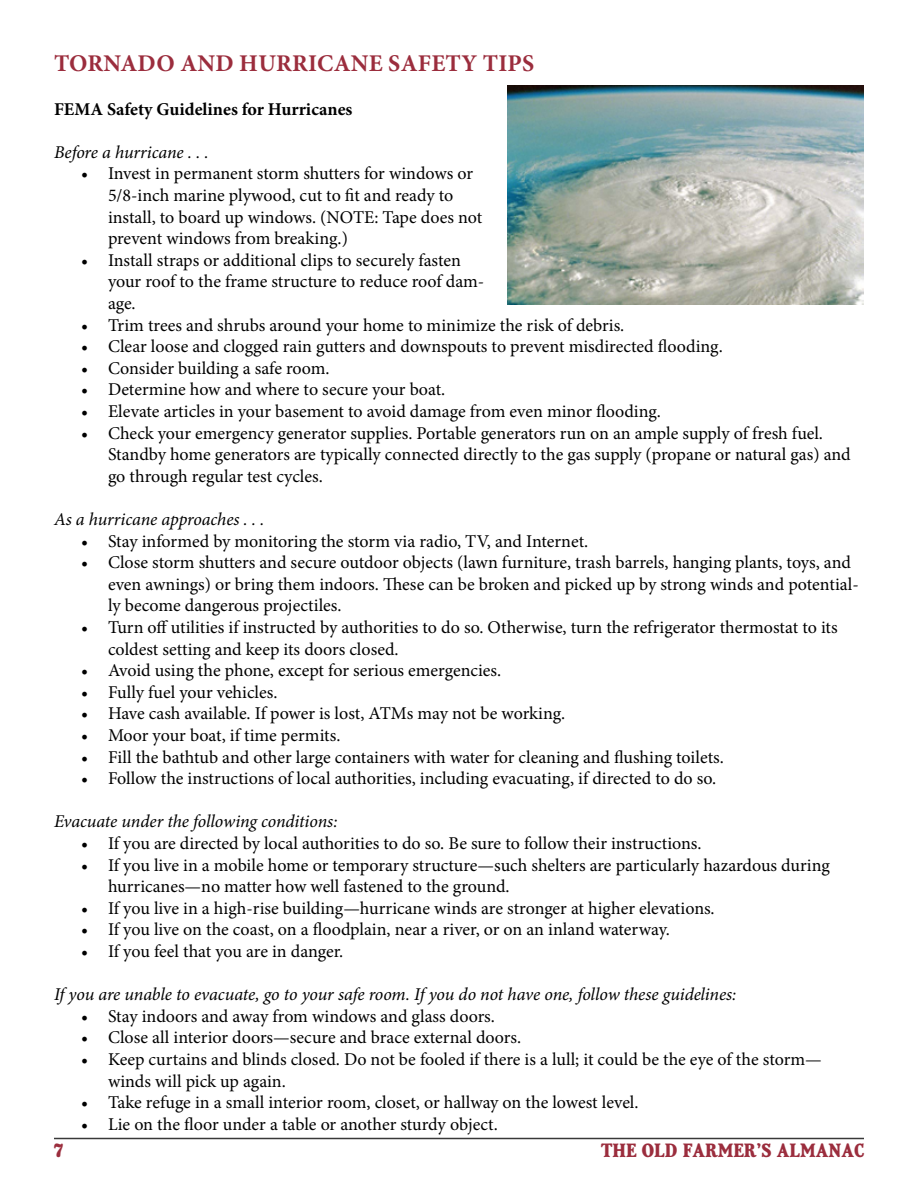
<style>
.page{position:relative;width:918px;height:1188px;background:#fff}
.page>*{position:absolute;margin:0;border:0;box-sizing:border-box;transform-origin:0 0}
.t1{font:700 24px "Minion Pro";letter-spacing:.01em;color:#9b2d3d}
.t2{font:18px/21.6px "Minion Pro";letter-spacing:-.005em;color:#000}
.t3{font:italic 18px "Minion Pro";letter-spacing:-.01em;color:#000}
.t4{font:700 18px "Minion Pro";color:#000}
.t5{font:700 18px "OFA Deck";color:#9b2d3d}
</style>
<div class="page">
<hr style="left:54px;top:1138px;width:810px;height:1px;background:#393939">
<img style="left:508px;top:85px;width:355px;height:219px">
<h1 class="t1" style="left:54px;top:47px;width:482px">TORNADO AND HURRICANE SAFETY TIPS</h1>
<p class="t4" style="left:54px;top:96px;width:300px">FEMA Safety Guidelines for Hurricanes</p>
<p class="t3" style="left:54px;top:140px;width:156px">Before a hurricane . . .</p>
<p class="t2" style="left:108px;top:163px;width:376px;text-indent:-27px">• Invest in permanent storm shutters for windows or 5/8-inch marine plywood, cut to fit and ready to install, to board up windows. (NOTE: Tape does not prevent windows from breaking.)</p>
<p class="t2" style="left:108px;top:249px;width:378px;text-indent:-27px">• Install straps or additional clips to securely fasten your roof to the frame structure to reduce roof dam&shy;age.</p>
<p class="t2" style="left:81px;top:314px;width:545px">• Trim trees and shrubs around your home to minimize the risk of debris.</p>
<p class="t2" style="left:81px;top:336px;width:643px">• Clear loose and clogged rain gutters and downspouts to prevent misdirected flooding.</p>
<p class="t2" style="left:81px;top:357px;width:250px">• Consider building a safe room.</p>
<p class="t2" style="left:81px;top:379px;width:366px">• Determine how and where to secure your boat.</p>
<p class="t2" style="left:81px;top:401px;width:582px">• Elevate articles in your basement to avoid damage from even minor flooding.</p>
<p class="t2" style="left:108px;top:422px;width:744px;text-indent:-27px">• Check your emergency generator supplies. Portable generators run on an ample supply of fresh fuel.<br>Standby home generators are typically connected directly to the gas supply (propane or natural gas) and go through regular test cycles.</p>
<p class="t3" style="left:54px;top:507px;width:212px">As a hurricane approaches . . .</p>
<p class="t2" style="left:81px;top:530px;width:509px">• Stay informed by monitoring the storm via radio, TV, and Internet.</p>
<p class="t2" style="left:108px;top:552px;width:752px;text-indent:-27px">• Close storm shutters and secure outdoor objects (lawn furniture, trash barrels, hanging plants, toys, and even awnings) or bring them indoors. These can be broken and picked up by strong winds and potential&shy;ly become dangerous projectiles.</p>
<p class="t2" style="left:108px;top:617px;width:731px;text-indent:-27px">• Turn off utilities if instructed by authorities to do so. Otherwise, turn the refrigerator thermostat to its coldest setting and keep its doors closed.</p>
<p class="t2" style="left:81px;top:660px;width:422px">• Avoid using the phone, except for serious emergencies.</p>
<p class="t2" style="left:81px;top:681px;width:198px">• Fully fuel your vehicles.</p>
<p class="t2" style="left:81px;top:703px;width:486px">• Have cash available. If power is lost, ATMs may not be working.</p>
<p class="t2" style="left:81px;top:725px;width:261px">• Moor your boat, if time permits.</p>
<p class="t2" style="left:81px;top:746px;width:644px">• Fill the bathtub and other large containers with water for cleaning and flushing toilets.</p>
<p class="t2" style="left:81px;top:768px;width:637px">• Follow the instructions of local authorities, including evacuating, if directed to do so.</p>
<p class="t3" style="left:54px;top:809px;width:285px">Evacuate under the following conditions:</p>
<p class="t2" style="left:81px;top:833px;width:622px">• If you are directed by local authorities to do so. Be sure to follow their instructions.</p>
<p class="t2" style="left:108px;top:854px;width:723px;text-indent:-27px">• If you live in a mobile home or temporary structure—such shelters are particularly hazardous during hurricanes—no matter how well fastened to the ground.</p>
<p class="t2" style="left:81px;top:897px;width:635px">• If you live in a high-rise building—hurricane winds are stronger at higher elevations.</p>
<p class="t2" style="left:81px;top:919px;width:590px">• If you live on the coast, on a floodplain, near a river, or on an inland waterway.</p>
<p class="t2" style="left:81px;top:941px;width:264px">• If you feel that you are in danger.</p>
<p class="t3" style="left:54px;top:982px;width:684px">If you are unable to evacuate, go to your safe room. If you do not have one, follow these guidelines:</p>
<p class="t2" style="left:81px;top:1005px;width:415px">• Stay indoors and away from windows and glass doors.</p>
<p class="t2" style="left:81px;top:1027px;width:442px">• Close all interior doors—secure and brace external doors.</p>
<p class="t2" style="left:108px;top:1049px;width:715px;text-indent:-27px">• Keep curtains and blinds closed. Do not be fooled if there is a lull; it could be the eye of the storm— winds will pick up again.</p>
<p class="t2" style="left:81px;top:1092px;width:559px">• Take refuge in a small interior room, closet, or hallway on the lowest level.</p>
<p class="t2" style="left:81px;top:1113px;width:418px">• Lie on the floor under a table or another sturdy object.</p>
<p class="t5" style="left:54px;top:1143px;width:10px">7</p>
<p class="t5" style="left:601px;top:1143px;width:264px">THE OLD FARMER’S ALMANAC</p>
</div>
